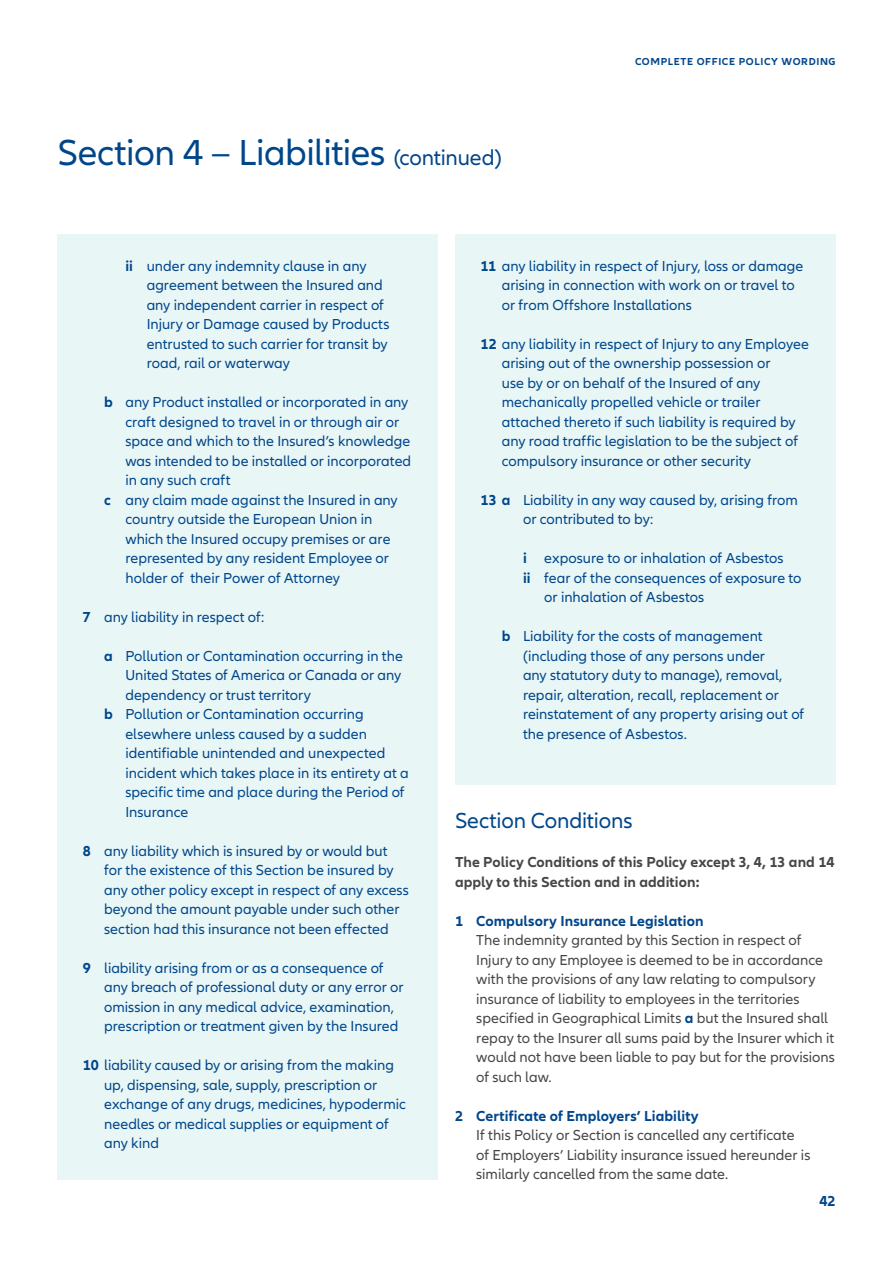
<style>
.page{position:relative;width:893px;height:1263px;background:#fff}
.page>*{position:absolute;margin:0;border:0;box-sizing:border-box;transform-origin:0 0}
.t1{font:37.5px "Allianz Neo";letter-spacing:-.01em;color:#00468b}
.t2{font:22.5px "Allianz Neo";letter-spacing:-.005em;color:#00468b}
.t3{font:15px/19.5px "Allianz Neo";color:#00468b}
.t4{font:15px/19.5px "Allianz Neo";color:#464547}
.t5{font:700 15px/19.5px "Allianz Neo";letter-spacing:.005em;color:#464547}
.t6{font:700 15px "Allianz Neo";letter-spacing:.005em;color:#00468b}
.t7{font:700 10.5px "Allianz Neo";letter-spacing:.06em;color:#00468b}
.s1{font-size:22.5px}
.s2{font-weight:700}
.s3{font-weight:700;color:#00468b}
</style>
<div class="page">
<div style="left:455px;top:234px;width:381px;height:550px;background:#e9f6f6"></div>
<div style="left:57px;top:234px;width:381px;height:946px;background:#e9f6f6"></div>
<h1 class="t1" style="left:57px;top:132px;width:446px">Section 4 – Liabilities <span class="s1">(continued)</span></h1>
<p class="t7" style="left:635px;top:56px;width:202px">COMPLETE OFFICE POLICY WORDING</p>
<p class="t3" style="left:147px;top:256px;width:244px;text-indent:-21px"><span class="s2">ii</span> under any indemnity clause in any agreement between the Insured and any independent carrier in respect of Injury or Damage caused by Products entrusted to such carrier for transit by road, rail or waterway</p>
<p class="t3" style="left:104px;top:393px;width:306px"><span class="s2">b</span> any Product installed or incorporated in any</p>
<p class="t3" style="left:125px;top:412px;width:275px">craft designed to travel in or through air or</p>
<p class="t3" style="left:125px;top:432px;width:286px">space and which to the Insured’s knowledge</p>
<p class="t3" style="left:125px;top:451px;width:287px">was intended to be installed or incorporated</p>
<p class="t3" style="left:125px;top:471px;width:107px">in any such craft</p>
<p class="t3" style="left:104px;top:490px;width:295px"><span class="s2">c</span> any claim made against the Insured in any</p>
<p class="t3" style="left:125px;top:510px;width:248px">country outside the European Union in</p>
<p class="t3" style="left:125px;top:529px;width:267px">which the Insured occupy premises or are</p>
<p class="t3" style="left:125px;top:549px;width:265px">represented by any resident Employee or</p>
<p class="t3" style="left:125px;top:568px;width:216px">holder of their Power of Attorney</p>
<p class="t3" style="left:83px;top:607px;width:183px"><span class="s2">7</span> any liability in respect of:</p>
<p class="t3" style="left:104px;top:646px;width:300px"><span class="s2">a</span> Pollution or Contamination occurring in the</p>
<p class="t3" style="left:125px;top:666px;width:277px">United States of America or Canada or any</p>
<p class="t3" style="left:125px;top:685px;width:187px">dependency or trust territory</p>
<p class="t3" style="left:104px;top:705px;width:261px"><span class="s2">b</span> Pollution or Contamination occurring</p>
<p class="t3" style="left:125px;top:724px;width:243px">elsewhere unless caused by a sudden</p>
<p class="t3" style="left:125px;top:744px;width:261px">identifiable unintended and unexpected</p>
<p class="t3" style="left:125px;top:763px;width:285px">incident which takes place in its entirety at a</p>
<p class="t3" style="left:125px;top:783px;width:281px">specific time and place during the Period of</p>
<p class="t3" style="left:125px;top:802px;width:64px">Insurance</p>
<p class="t3" style="left:104px;top:841px;width:306px;text-indent:-21px"><span class="s2">8</span> any liability which is insured by or would but for the existence of this Section be insured by any other policy except in respect of any excess beyond the amount payable under such other section had this insurance not been effected</p>
<p class="t3" style="left:104px;top:958px;width:301px;text-indent:-21px"><span class="s2">9</span> liability arising from or as a consequence of any breach of professional duty or any error or omission in any medical advice, examination, prescription or treatment given by the Insured</p>
<p class="t3" style="left:104px;top:1056px;width:303px;text-indent:-21px"><span class="s2">10</span> liability caused by or arising from the making up, dispensing, sale, supply, prescription or exchange of any drugs, medicines, hypodermic needles or medical supplies or equipment of any kind</p>
<p class="t3" style="left:502px;top:256px;width:303px;text-indent:-21px"><span class="s2">11</span> any liability in respect of Injury, loss or damage arising in connection with work on or travel to or from Offshore Installations</p>
<p class="t3" style="left:502px;top:334px;width:309px;text-indent:-21px"><span class="s2">12</span> any liability in respect of Injury to any Employee arising out of the ownership possession or<br>use by or on behalf of the Insured of any mechanically propelled vehicle or trailer attached thereto if such liability is required by any road traffic legislation to be the subject of compulsory insurance or other security</p>
<p class="t3" style="left:523px;top:490px;width:276px;text-indent:-43px"><span class="s2">13 a</span> Liability in any way caused by, arising from or contributed to by:</p>
<p class="t3" style="left:523px;top:549px;width:262px"><span class="s2">i</span> exposure to or inhalation of Asbestos</p>
<p class="t3" style="left:523px;top:568px;width:280px"><span class="s2">ii</span> fear of the consequences of exposure to</p>
<p class="t3" style="left:544px;top:588px;width:161px">or inhalation of Asbestos</p>
<p class="t3" style="left:523px;top:627px;width:283px;text-indent:-21px"><span class="s2">b</span> Liability for the costs of management (including those of any persons under<br>any statutory duty to manage), removal, repair, alteration, recall, replacement or reinstatement of any property arising out of the presence of Asbestos.</p>
<h2 class="t2" style="left:455px;top:808px;width:179px">Section Conditions</h2>
<p class="t5" style="left:455px;top:853px;width:381px">The Policy Conditions of this Policy except 3, 4, 13 and 14 apply to this Section and in addition:</p>
<p class="t6" style="left:455px;top:912px;width:250px">1 Compulsory Insurance Legislation</p>
<p class="t4" style="left:476px;top:931px;width:360px">The indemnity granted by this Section in respect of Injury to any Employee is deemed to be in accordance with the provisions of any law relating to compulsory insurance of liability to employees in the territories specified in Geographical Limits <span class="s3">a</span> but the Insured shall repay to the Insurer all sums paid by the Insurer which it would not have been liable to pay but for the provisions of such law.</p>
<p class="t6" style="left:455px;top:1107px;width:245px">2 Certificate of Employers’ Liability</p>
<p class="t4" style="left:476px;top:1126px;width:336px">If this Policy or Section is cancelled any certificate of Employers’ Liability insurance issued hereunder is similarly cancelled from the same date.</p>
<p class="t6" style="left:819px;top:1192px;width:18px">42</p>
</div>
